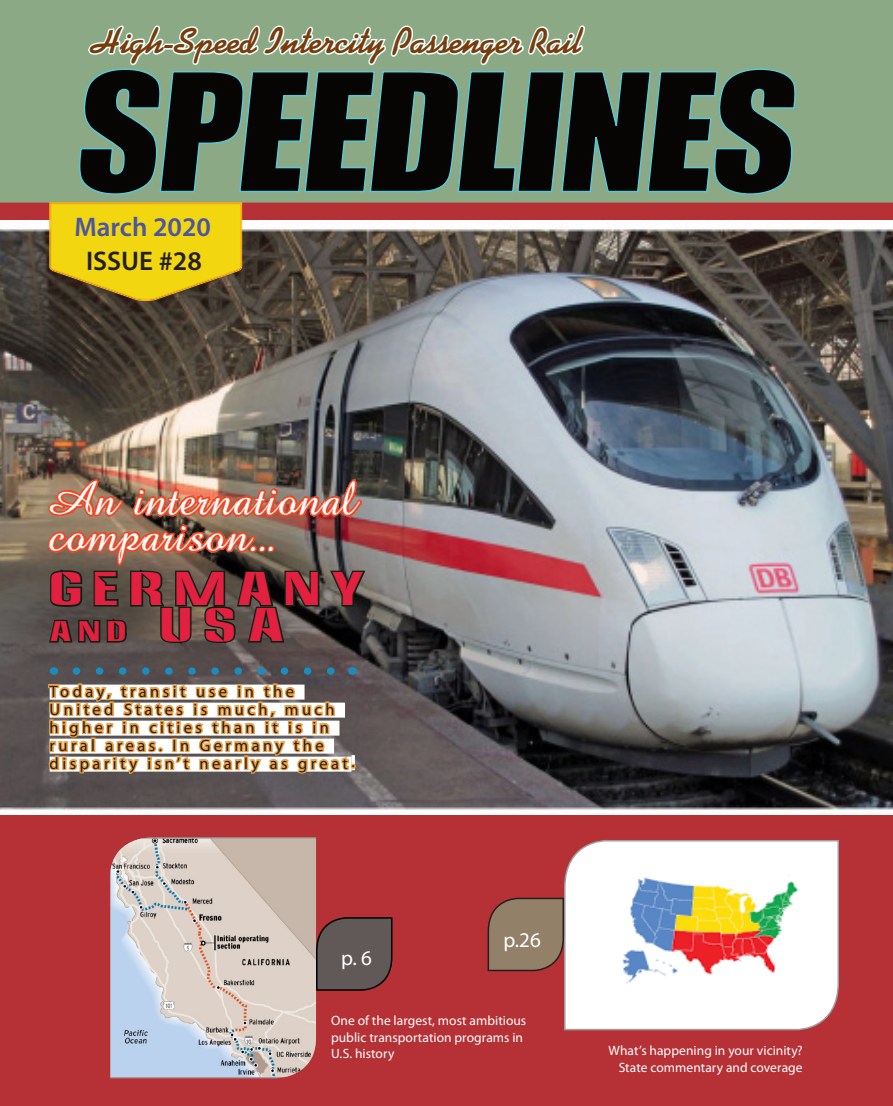
<style>
.page{position:relative;width:893px;height:1106px;background:#fff}
.page>*{position:absolute;margin:0;border:0;box-sizing:border-box;transform-origin:0 0}
.t1{font:151.5px "Impact";color:#070503;scale:1.09 1}
.Cover_story_title{font:45px "Anklepants";letter-spacing:.23em;color:#e32040}
.t2{font:700 36px "Alako";color:#793b0a}
.Cover_story_title-2{font:31.5px/36px "Abbeyline";letter-spacing:.04em;color:#fbfbfd}
.t3{font:600 27px "Myriad Pro";color:#4a55a4}
.t4{font:600 27px "Myriad Pro";color:#231f20}
.Cover_story_title-3{font:27px "Anklepants";color:#e32040}
.Cover_page_numbers{font:21px "Myriad Pro";color:#fff}
.Cover_intro_heading{font:16.5px/18px "Myriad Pro";letter-spacing:.21em;color:#231f20}
.Caption_sidebar{font:13.5px/16.5px "Myriad Pro";letter-spacing:.005em;color:#fff;text-align:right}
.s1{font-family:"Alako";font-weight:700}
.s2{font-size:45px}
</style>
<div class="page">
<div style="left:0;top:203px;width:892px;height:903px;background:#b63136"></div>
<img style="left:0;top:221px;width:892px;height:593px">
<div style="left:0;top:0;width:893px;height:203px;background:#8ca986"></div>
<img style="left:111px;top:862px;width:205px;height:215px">
<svg style="left:564px;top:840px;width:275px;height:191px;background:#eae2da"></svg>
<svg style="left:46px;top:472px;width:322px;height:390px;background:#8f6c5e"></svg>
<svg style="left:78px;top:1px;width:718px;height:194px;background:#8eaf90"></svg>
<svg style="left:50px;top:202px;width:192px;height:99px;background:#d7bc13"></svg>
<svg style="left:315px;top:916px;width:78px;height:75px;background:#63504f"></svg>
<svg style="left:487px;top:897px;width:78px;height:75px;background:#8d715e"></svg>
<p class="t2" style="left:91px;top:20px;width:491px">High-Speed Intercity Passenger Rail</p>
<p class="t1" style="left:72px;top:15px;width:684px">SPEEDLINES</p>
<p class="t3" style="left:74px;top:210px;width:138px">March 2020</p>
<p class="t4" style="left:86px;top:244px;width:117px">ISSUE #28</p>
<p class="Cover_story_title-2" style="left:50px;top:486px;width:307px">An international comparison<span class="s1">...</span></p>
<p class="Cover_story_title" style="left:50px;top:564px;width:316px">GERMANY</p>
<p class="Cover_story_title-3" style="left:50px;top:616px;width:236px">AND <span class="s2">USA</span></p>
<p class="Cover_intro_heading" style="left:50px;top:682px;width:307px">Today, transit use in the<br>United States is much, much higher in cities than it is in rural areas. In Germany the disparity isn’t nearly as great.</p>
<p class="Cover_page_numbers" style="left:341px;top:945px;width:33px">p. 6</p>
<p class="Cover_page_numbers" style="left:503px;top:927px;width:39px">p.26</p>
<p class="Caption_sidebar" style="left:331px;top:1012px;width:197px;text-align:left">One of the largest, most ambitious public transportation programs in<br>U.S. history</p>
<p class="Caption_sidebar" style="left:608px;top:1042px;width:196px">What’s happening in your vicinity?<br>State commentary and coverage</p>
</div>
